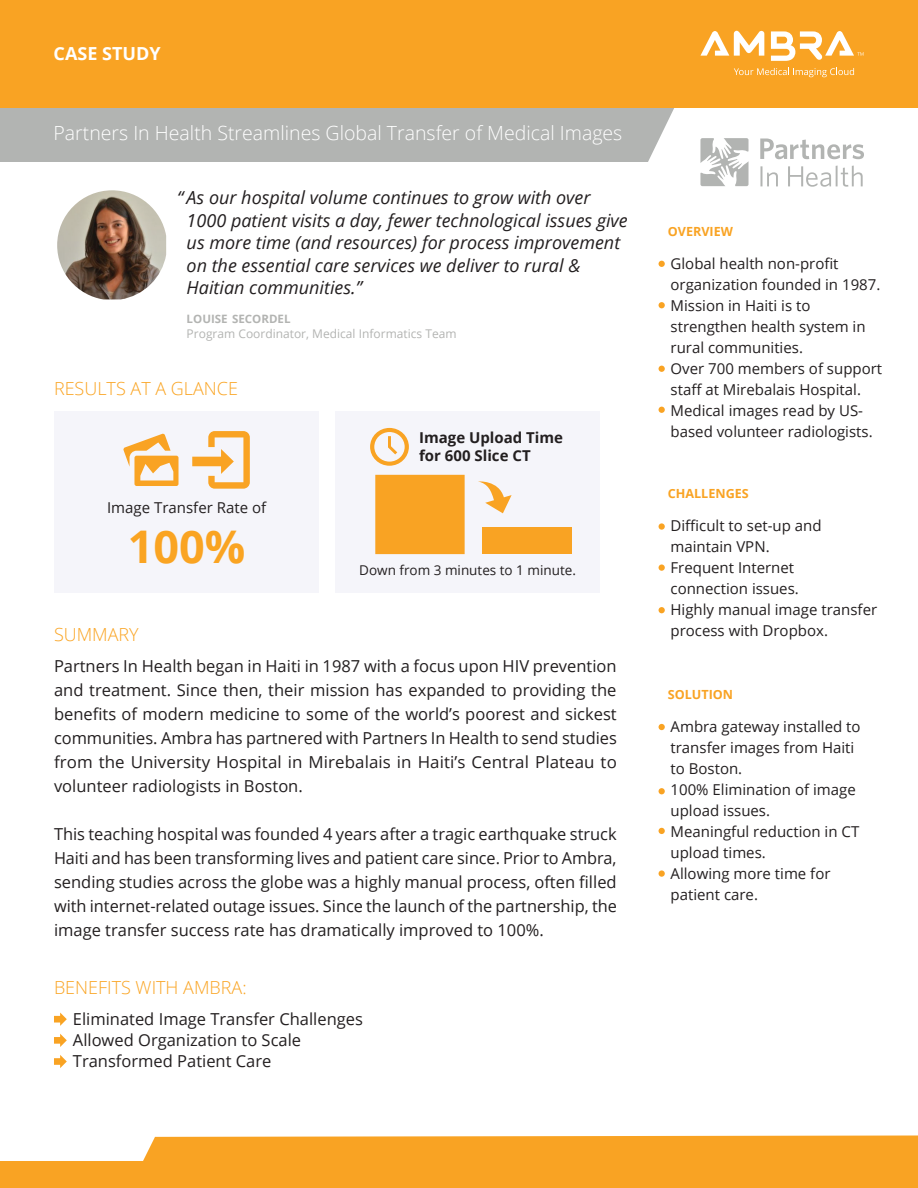
<style>
.page{position:relative;width:918px;height:1188px;background:#fff}
.page>*{position:absolute;margin:0;border:0;box-sizing:border-box;transform-origin:0 0}
.t1{font:700 45px "Open Sans";color:#faa422}
.t2{font:300 19.5px "Open Sans";color:#fff}
.t3{font:italic 18px/22.5px "Open Sans";color:#231f20}
.t4{font:300 18px "Open Sans";color:#faa422}
.t5{font:700 18px "Open Sans";color:#fff}
.t6{font:16.5px/24px "Open Sans";color:#231f20;text-align:justify}
.t7{font:15px/21px "Open Sans";color:#231f20}
.t8{font:700 15px/18px "Open Sans";color:#231f20}
.t9{font:13.5px "Open Sans";color:#231f20}
.t10{font:700 12.6px "Open Sans";color:#f9a323}
.t11{font:12px "Open Sans";color:#b3b4b2}
.t12{font:700 11.55px "Open Sans";color:#b3b4b2}
</style>
<div class="page">
<div style="left:0;top:108px;width:674px;height:54px;background:#b2b4b2"></div>
<svg style="left:0;top:1135px;width:918px;height:53px;background:#f9ac38"></svg>
<svg style="left:54px;top:1013px;width:13px;height:13px"></svg>
<svg style="left:54px;top:1034px;width:13px;height:13px"></svg>
<svg style="left:54px;top:1055px;width:13px;height:13px"></svg>
<svg style="left:659px;top:261px;width:6px;height:6px"></svg>
<svg style="left:659px;top:302px;width:6px;height:6px"></svg>
<div style="left:659px;top:523px;width:6px;height:7px;background:#f9a323;border-radius:50%"></div>
<svg style="left:659px;top:607px;width:6px;height:6px"></svg>
<svg style="left:659px;top:788px;width:6px;height:6px"></svg>
<svg style="left:659px;top:828px;width:6px;height:6px"></svg>
<div style="left:659px;top:870px;width:6px;height:7px;background:#f9a323;border-radius:50%"></div>
<div style="left:659px;top:564px;width:6px;height:7px;background:#f9a323;border-radius:50%"></div>
<svg style="left:659px;top:724px;width:6px;height:6px"></svg>
<svg style="left:659px;top:366px;width:6px;height:6px"></svg>
<svg style="left:659px;top:407px;width:6px;height:6px"></svg>
<div style="left:0;top:0;width:918px;height:108px;background:#f9a323"></div>
<svg style="left:700px;top:30px;width:64px;height:26px"></svg>
<svg style="left:771px;top:31px;width:93px;height:30px"></svg>
<svg style="left:734px;top:68px;width:120px;height:9px"></svg>
<svg style="left:700px;top:138px;width:49px;height:48px"></svg>
<svg style="left:760px;top:138px;width:104px;height:49px"></svg>
<div style="left:335px;top:411px;width:265px;height:181px;background:#f5f5fa"></div>
<div style="left:54px;top:411px;width:265px;height:181px;background:#f5f5fa"></div>
<div style="left:483px;top:528px;width:89px;height:26px;background:#f9a323"></div>
<div style="left:375px;top:475px;width:90px;height:79px;background:#f9a323"></div>
<svg style="left:478px;top:481px;width:34px;height:32px"></svg>
<svg style="left:370px;top:428px;width:39px;height:38px"></svg>
<svg style="left:192px;top:431px;width:58px;height:58px"></svg>
<svg style="left:123px;top:433px;width:56px;height:53px"></svg>
<img style="left:57px;top:190px;width:109px;height:109px">
<p class="t5" style="left:54px;top:41px;width:109px">CASE STUDY</p>
<p class="t2" style="left:54px;top:119px;width:570px">Partners In Health Streamlines Global Transfer of Medical Images</p>
<p class="t3" style="left:187px;top:186px;width:443px;text-indent:-9px">“As our hospital volume continues to grow with over 1000 patient visits a day, fewer technological issues give us more time (and resources) for process improvement on the essential care services we deliver to rural &amp; Haitian communities.”</p>
<p class="t12" style="left:187px;top:311px;width:105px">LOUISE SECORDEL</p>
<p class="t11" style="left:187px;top:325px;width:271px">Program Coordinator, Medical Informatics Team</p>
<p class="t4" style="left:54px;top:376px;width:186px">RESULTS AT A GLANCE</p>
<p class="t7" style="left:107px;top:497px;width:161px">Image Transfer Rate of</p>
<p class="t1" style="left:128px;top:515px;width:119px">100%</p>
<p class="t4" style="left:54px;top:622px;width:86px">SUMMARY</p>
<p class="t8" style="left:419px;top:428px;width:145px">Image Upload Time for 600 Slice CT</p>
<p class="t9" style="left:359px;top:561px;width:218px">Down from 3 minutes to 1 minute.</p>
<p class="t6" style="left:54px;top:654px;width:564px">Partners In Health began in Haiti in 1987 with a focus upon HIV prevention and treatment. Since then, their mission has expanded to providing the benefits of modern medicine to some of the world’s poorest and sickest communities. Ambra has partnered with Partners In Health to send studies from the University Hospital in Mirebalais in Haiti’s Central Plateau to volunteer radiologists in Boston.</p>
<p class="t6" style="left:54px;top:822px;width:564px">This teaching hospital was founded 4 years after a tragic earthquake struck Haiti and has been transforming lives and patient care since. Prior to Ambra, sending studies across the globe was a highly manual process, often filled with internet-related outage issues. Since the launch of the partnership, the image transfer success rate has dramatically improved to 100%.</p>
<p class="t4" style="left:54px;top:975px;width:194px">BENEFITS WITH AMBRA:</p>
<p class="t6" style="left:73px;top:1007px;width:292px">Eliminated Image Transfer Challenges</p>
<p class="t6" style="left:73px;top:1028px;width:230px">Allowed Organization to Scale</p>
<p class="t6" style="left:73px;top:1049px;width:200px">Transformed Patient Care</p>
<p class="t10" style="left:668px;top:222px;width:67px">OVERVIEW</p>
<p class="t7" style="left:671px;top:253px;width:211px">Global health non-profit organization founded in 1987.</p>
<p class="t7" style="left:671px;top:295px;width:197px">Mission in Haiti is to strengthen health system in rural communities.</p>
<p class="t7" style="left:671px;top:358px;width:213px">Over 700 members of support staff at Mirebalais Hospital.</p>
<p class="t7" style="left:671px;top:400px;width:204px">Medical images read by US&shy;based volunteer radiologists.</p>
<p class="t10" style="left:668px;top:484px;width:83px">CHALLENGES</p>
<p class="t7" style="left:671px;top:515px;width:153px">Difficult to set-up and maintain VPN.</p>
<p class="t7" style="left:671px;top:557px;width:125px">Frequent Internet</p>
<p class="t7" style="left:671px;top:578px;width:130px">connection issues.</p>
<p class="t7" style="left:671px;top:599px;width:208px">Highly manual image transfer process with Dropbox.</p>
<p class="t10" style="left:668px;top:685px;width:67px">SOLUTION</p>
<p class="t7" style="left:671px;top:716px;width:191px">Ambra gateway installed to transfer images from Haiti</p>
<p class="t7" style="left:671px;top:758px;width:73px">to Boston.</p>
<p class="t7" style="left:671px;top:779px;width:187px">100% Elimination of image upload issues.</p>
<p class="t7" style="left:671px;top:821px;width:190px">Meaningful reduction in CT upload times.</p>
<p class="t7" style="left:671px;top:863px;width:162px">Allowing more time for patient care.</p>
</div>
